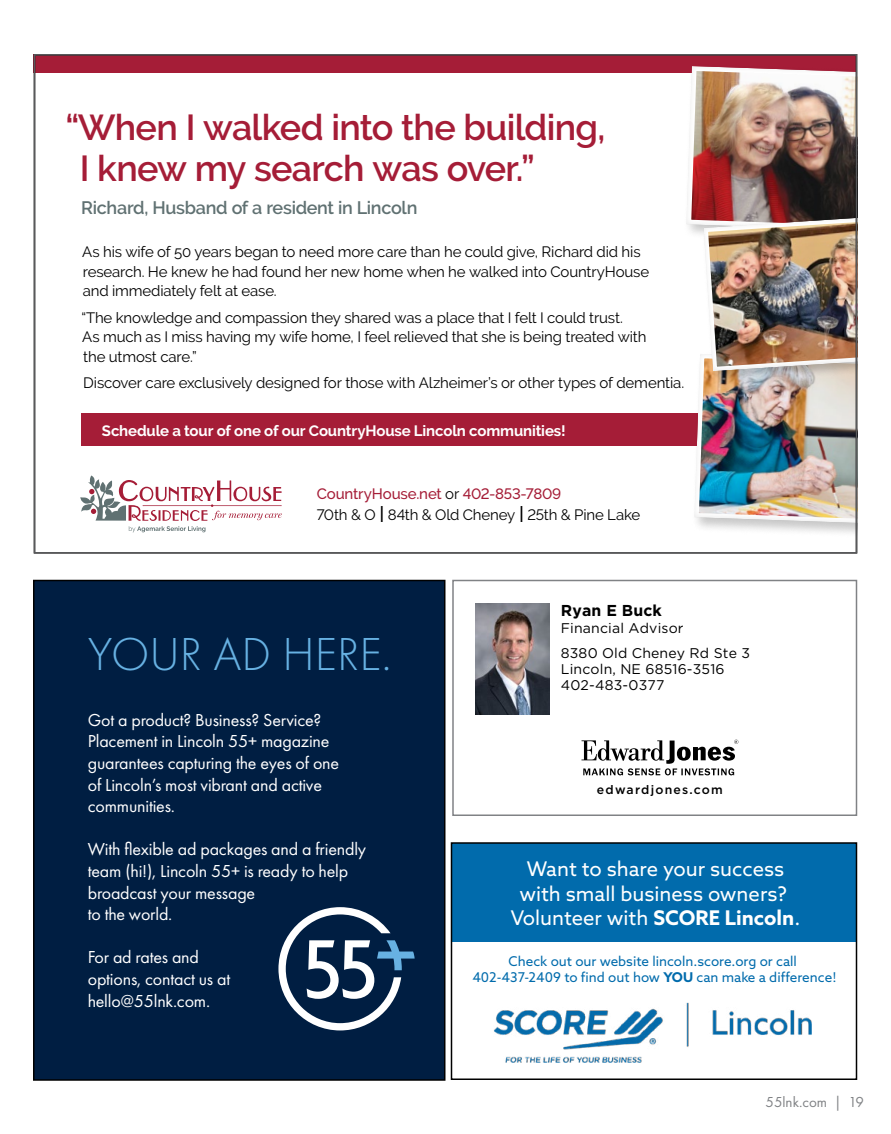
<style>
.page{position:relative;width:891px;height:1134px;background:#fff}
.page>*{position:absolute;margin:0;border:0;box-sizing:border-box;transform-origin:0 0}
.t1{font:300 48px "Futura PT";color:#67b1e2}
.t2{font:600 36px/40.5px "Raleway";letter-spacing:-.02em;color:#a51d37}
.t3{font:20.25px/24.3px "Azo Sans";color:#fff;text-align:center}
.t4{font:18px/21.6px "Futura PT";letter-spacing:-.01em;color:#fff}
.t5{font:600 18px "Raleway";letter-spacing:-.015em;color:#607172}
.t6{font:700 15.75px "Gotham";letter-spacing:.01em;color:#000}
.t7{font:15px/19.5px "Raleway";letter-spacing:-.01em;color:#000}
.t8{font:700 15px "Raleway";letter-spacing:-.01em;color:#fff}
.t9{font:500 15px "Raleway";letter-spacing:-.01em;color:#a51d37}
.t10{font:15px "Futura PT";color:#808285}
.t11{font:14.1px/25px "Gotham";letter-spacing:.01em;color:#000}
.t12{font:13.5px/16.2px "Azo Sans";color:#016bac;text-align:center}
.t13{font:500 12.3px "Gotham";letter-spacing:.1em;color:#000}
.s1{font-weight:400;color:#000}
.s2{font-size:22.5px}
.s3{font-weight:700}
</style>
<div class="page">
<div style="left:81px;top:414px;width:776px;height:32px;background:#a51d37"></div>
<div style="left:34px;top:54px;width:823px;height:18px;background:#a51d37"></div>
<div style="left:692px;top:351px;width:165px;height:188px;background:#000;opacity:.22"></div>
<img style="left:685px;top:66px;width:169px;height:460px">
<svg style="left:80px;top:475px;width:202px;height:57px"></svg>
<div style="left:34px;top:580px;width:411px;height:500px;background:#001e42"></div>
<svg style="left:278px;top:907px;width:137px;height:123px"></svg>
<div style="left:33px;top:580px;width:413px;height:501px;border:2px solid #000"></div>
<div style="left:452px;top:843px;width:404px;height:98px;background:#016bac"></div>
<img style="left:494px;top:1002px;width:318px;height:61px">
<div style="left:451px;top:842px;width:406px;height:238px;border:2px solid #000"></div>
<svg style="left:581px;top:740px;width:157px;height:35px"></svg>
<img style="left:475px;top:604px;width:74px;height:110px">
<div style="left:452px;top:580px;width:405px;height:236px;border:2px solid #808285"></div>
<h2 class="t2" style="left:80px;top:107px;width:527px;text-indent:-14px">“When I walked into the building,<br>I knew my search was over.”</h2>
<p class="t5" style="left:81px;top:197px;width:338px">Richard, Husband of a resident in Lincoln</p>
<p class="t7" style="left:82px;top:242px;width:568px">As his wife of 50 years began to need more care than he could give, Richard did his research. He knew he had found her new home when he walked into CountryHouse and immediately felt at ease.</p>
<p class="t7" style="left:81px;top:307px;width:567px">“The knowledge and compassion they shared was a place that I felt I could trust.<br>As much as I miss having my wife home, I feel relieved that she is being treated with the utmost care.”</p>
<p class="t7" style="left:83px;top:373px;width:602px">Discover care exclusively designed for those with Alzheimer’s or other types of dementia.</p>
<p class="t8" style="left:102px;top:422px;width:465px">Schedule a tour of one of our CountryHouse Lincoln communities!</p>
<p class="t9" style="left:317px;top:485px;width:246px">CountryHouse.net <span class="s1">or</span> 402-853-7809</p>
<p class="t7" style="left:317px;top:504px;width:325px">70th &amp; O <span class="s2">I</span> 84th &amp; Old Cheney <span class="s2">I</span> 25th &amp; Pine Lake</p>
<h1 class="t1" style="left:88px;top:627px;width:305px">YOUR AD HERE.</h1>
<p class="t4" style="left:88px;top:709px;width:253px">Got a product? Business? Service?<br>Placement in Lincoln 55+ magazine guarantees capturing the eyes of one of Lincoln’s most vibrant and active communities.</p>
<p class="t4" style="left:88px;top:838px;width:280px">With flexible ad packages and a friendly team (hi!), Lincoln 55+ is ready to help broadcast your message<br>to the world.</p>
<p class="t4" style="left:88px;top:946px;width:144px">For ad rates and options, contact us at hello@55lnk.com.</p>
<p class="t6" style="left:561px;top:600px;width:103px">Ryan E Buck</p>
<p class="t11" style="left:561px;top:615px;width:191px">Financial Advisor<br>8380 Old Cheney Rd Ste 3</p>
<p class="t11" style="left:561px;top:661px;width:165px;line-height:15.8px">Lincoln, NE 68516-3516<br>402-483-0377</p>
<p class="t13" style="left:597px;top:782px;width:127px">edwardjones.com</p>
<h3 class="t3" style="left:511px;top:857px;width:291px">Want to share your success with small business owners?<br>Volunteer with <span class="s3">SCORE Lincoln</span>.</h3>
<p class="t12" style="left:472px;top:953px;width:366px">Check out our website lincoln.score.org or call<br>402-437-2409 to find out how <span class="s3">YOU</span> can make a difference!</p>
<p class="t10" style="left:765px;top:1093px;width:100px">55lnk.com | 19</p>
</div>
